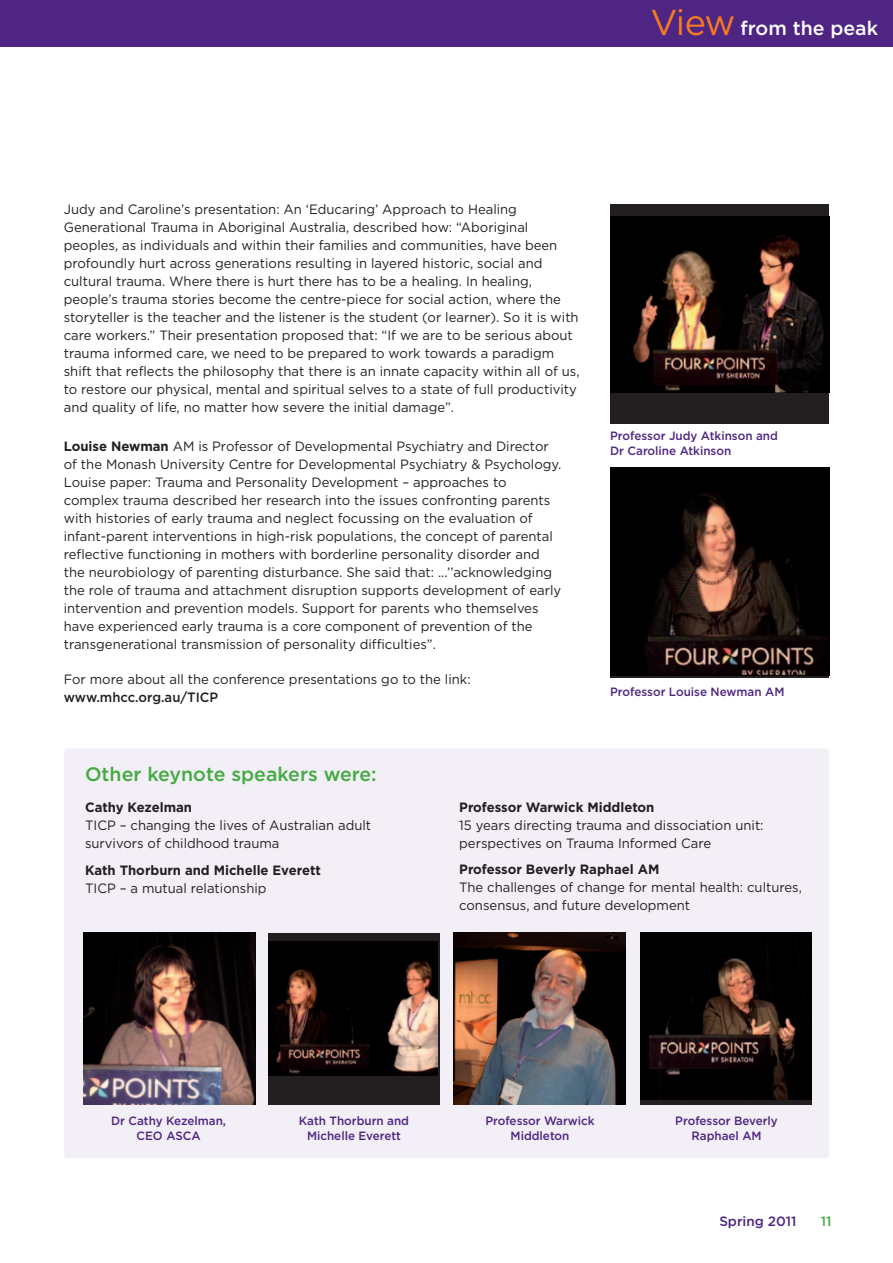
<style>
.page{position:relative;width:893px;height:1263px;background:#fff}
.page>*{position:absolute;margin:0;border:0;box-sizing:border-box;transform-origin:0 0}
.t1{font:500 19.5px "Gotham";color:#44aa42}
.t2{font:500 19.5px "Gotham";color:#fff}
.t3{font:13.5px/18px "Gotham";color:#231f20}
.t4{font:700 13.5px "Gotham";color:#231f20}
.t5{font:500 13.5px "Gotham";color:#231f20}
.t6{font:500 13.5px "Gotham";color:#4e2582}
.t7{font:500 13.5px "Gotham";color:#44aa42}
.t8{font:500 12px/15px "Gotham";color:#4e2582;text-align:center}
.s1{font-weight:400;font-size:36px;color:#f47b21}
.s2{font-weight:700}
</style>
<div class="page">
<div style="left:0;top:0;width:893px;height:47px;background:#4e2582"></div>
<div style="left:64px;top:748px;width:765px;height:410px;background:#f2eff6;border-radius:4px"></div>
<div style="left:610px;top:204px;width:219px;height:219px;background:#231f20"></div>
<img style="left:610px;top:217px;width:219px;height:175px">
<img style="left:610px;top:468px;width:219px;height:207px">
<div style="left:268px;top:932px;width:172px;height:172px;background:#231f20"></div>
<img style="left:268px;top:941px;width:169px;height:134px">
<img style="left:454px;top:932px;width:172px;height:172px">
<div style="left:640px;top:932px;width:172px;height:172px;background:linear-gradient(to right,#231f20,#231f20)"></div>
<img style="left:640px;top:932px;width:172px;height:167px">
<img style="left:83px;top:932px;width:172px;height:172px">
<h1 class="t2" style="left:650px;top:17px;width:229px"><span class="s1">View</span> from the peak</h1>
<p class="t3" style="left:64px;top:200px;width:517px">Judy and Caroline’s presentation: An ‘Educaring’ Approach to Healing Generational Trauma in Aboriginal Australia, described how: “Aboriginal peoples, as individuals and within their families and communities, have been profoundly hurt across generations resulting in layered historic, social and cultural trauma. Where there is hurt there has to be a healing. In healing, people’s trauma stories become the centre-piece for social action, where the storyteller is the teacher and the listener is the student (or learner). So it is with care workers.” Their presentation proposed that: “If we are to be serious about trauma informed care, we need to be prepared to work towards a paradigm shift that reflects the philosophy that there is an innate capacity within all of us, to restore our physical, mental and spiritual selves to a state of full productivity and quality of life, no matter how severe the initial damage”.</p>
<p class="t3" style="left:64px;top:437px;width:499px"><span class="s2">Louise Newman</span> AM is Professor of Developmental Psychiatry and Director of the Monash University Centre for Developmental Psychiatry &amp; Psychology.<br>Louise paper: Trauma and Personality Development – approaches to complex trauma described her research into the issues confronting parents with histories of early trauma and neglect focussing on the evaluation of infant-parent interventions in high-risk populations, the concept of parental reflective functioning in mothers with borderline personality disorder and the neurobiology of parenting disturbance. She said that: ...’’acknowledging the role of trauma and attachment disruption supports development of early intervention and prevention models. Support for parents who themselves have experienced early trauma is a core component of prevention of the transgenerational transmission of personality difficulties”.</p>
<p class="t3" style="left:64px;top:670px;width:408px">For more about all the conference presentations go to the link:</p>
<p class="t5" style="left:64px;top:690px;width:156px">www.mhcc.org.au/TICP</p>
<p class="t8" style="left:610px;top:428px;width:169px;text-align:left">Professor Judy Atkinson and<br>Dr Caroline Atkinson</p>
<p class="t8" style="left:610px;top:684px;width:176px">Professor Louise Newman AM</p>
<h1 class="t1" style="left:85px;top:763px;width:293px">Other keynote speakers were:</h1>
<p class="t4" style="left:85px;top:799px;width:109px">Cathy Kezelman</p>
<p class="t3" style="left:85px;top:816px;width:288px">TICP – changing the lives of Australian adult survivors of childhood trauma</p>
<p class="t4" style="left:85px;top:862px;width:237px">Kath Thorburn and Michelle Everett</p>
<p class="t3" style="left:85px;top:879px;width:183px">TICP – a mutual relationship</p>
<p class="t4" style="left:459px;top:799px;width:197px">Professor Warwick Middleton</p>
<p class="t3" style="left:459px;top:816px;width:306px">15 years directing trauma and dissociation unit: perspectives on Trauma Informed Care</p>
<p class="t4" style="left:459px;top:862px;width:202px">Professor Beverly Raphael AM</p>
<p class="t3" style="left:459px;top:878px;width:344px">The challenges of change for mental health: cultures, consensus, and future development</p>
<p class="t8" style="left:137px;top:1112px;width:91px;text-align:left;text-indent:-25px">Dr Cathy Kezelman,<br>CEO asca</p>
<p class="t8" style="left:299px;top:1112px;width:112px">Kath Thorburn and<br>Michelle Everett</p>
<p class="t8" style="left:485px;top:1112px;width:111px">Professor Warwick<br>Middleton</p>
<p class="t8" style="left:675px;top:1112px;width:104px">Professor Beverly<br>Raphael AM</p>
<p class="t6" style="left:719px;top:1213px;width:79px">Spring 2011</p>
<p class="t7" style="left:821px;top:1213px;width:12px">11</p>
</div>
